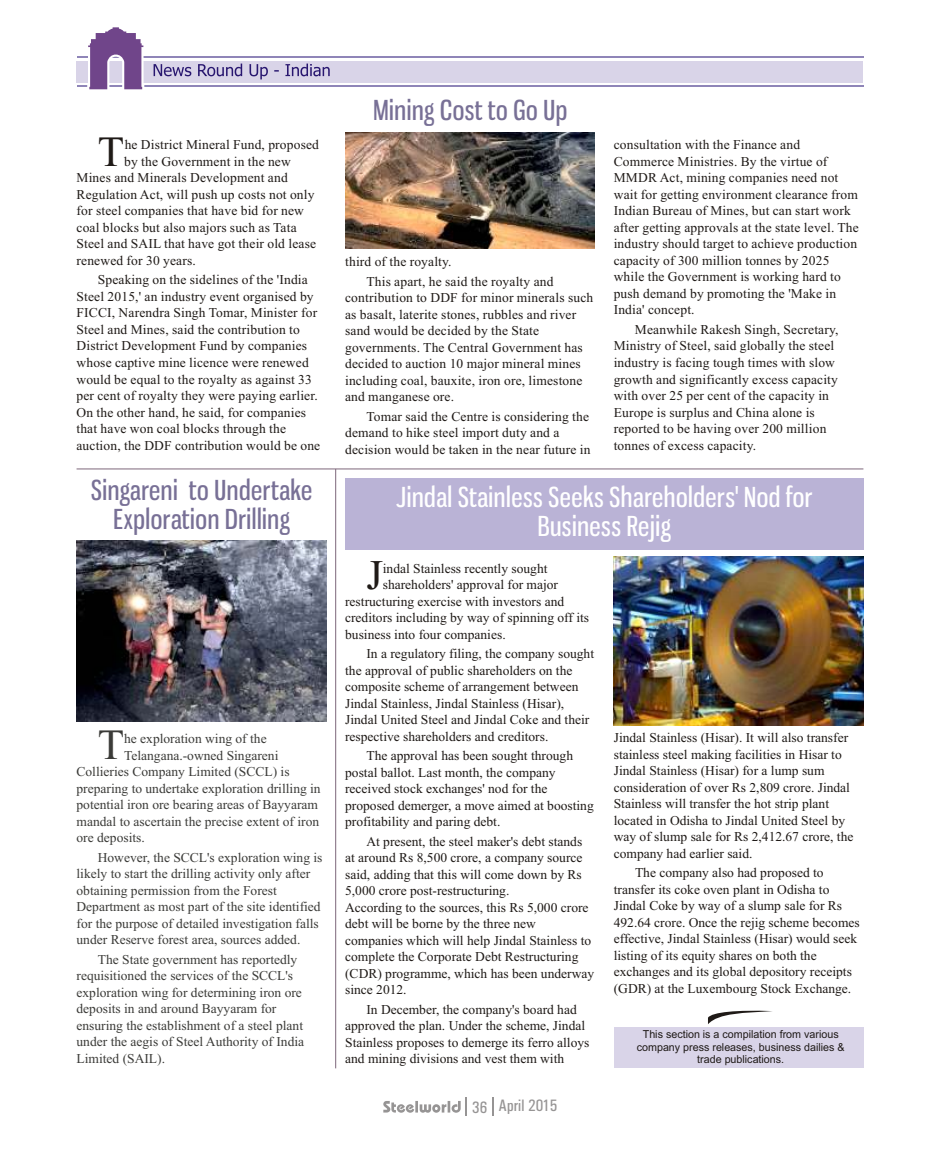
<style>
.page{position:relative;width:940px;height:1174px;background:#fff}
.page>*{position:absolute;margin:0;border:0;box-sizing:border-box;transform-origin:0 0}
.t1{font:43.05px "Times New Roman";color:#3b3b38}
.t2{font:43.05px "Times New Roman";color:#1f1a17}
.t3{font:42.15px "Times New Roman";color:#1f1a17}
.t4{font:27px/29.1px "Gnuolane Free";letter-spacing:.02em;color:#787096;text-align:center}
.t5{font:27px/29.1px "Gnuolane Free";letter-spacing:.02em;color:#fff;text-align:center}
.t6{font:16.65px "Univers Condensed";color:#969494}
.t7{font:13.5px/16.5px "Times New Roman";letter-spacing:.01em;color:#1f1a17}
.t8{font:13.5px/16.5px "Times New Roman";color:#3b3b38}
.t9{font:10.95px/12.3px "Arial";color:#1f1a17;text-align:center}
</style>
<div class="page">
<hr style="left:77px;top:85px;width:786px;height:2px;background:#8f85b8">
<hr style="left:77px;top:56px;width:786px;height:2px;background:#8f85b8">
<div style="left:77px;top:61px;width:786px;height:21px;background:#d9d4e8"></div>
<svg style="left:154px;top:64px;width:176px;height:15px"></svg>
<svg style="left:86px;top:27px;width:59px;height:63px"></svg>
<hr style="left:77px;top:468px;width:786px;height:1px;background:#7d667a">
<svg style="left:383px;top:1097px;width:84px;height:19px"></svg>
<svg style="left:492px;top:1097px;width:1px;height:19px"></svg>
<hr style="left:335px;top:469px;width:1px;height:599px;background:#7d667a">
<div style="left:345px;top:478px;width:518px;height:72px;background:#bab3d6"></div>
<img style="left:614px;top:556px;width:249px;height:169px">
<div style="left:614px;top:1027px;width:249px;height:41px;background:#d9d4e8"></div>
<svg style="left:708px;top:1010px;width:64px;height:14px"></svg>
<img style="left:77px;top:540px;width:249px;height:181px">
<img style="left:345px;top:133px;width:250px;height:115px">
<h1 class="t2" style="left:98px;top:136px;width:28px">T</h1>
<p class="t7" style="left:125px;top:138px;width:196px">he District Mineral Fund, proposed</p>
<p class="t7" style="left:76px;top:154px;width:241px;text-indent:48px">by the Government in the new Mines and Minerals Development and Regulation Act, will push up costs not only for steel companies that have bid for new coal blocks but also majors such as Tata Steel and SAIL that have got their old lease renewed for 30 years.</p>
<p class="t7" style="left:76px;top:273px;width:245px;text-indent:21px">Speaking on the sidelines of the 'India Steel 2015,' an industry event organised by FICCI, Narendra Singh Tomar, Minister for Steel and Mines, said the contribution to District Development Fund by companies whose captive mine licence were renewed would be equal to the royalty as against 33 per cent of royalty they were paying earlier.<br>On the other hand, he said, for companies that have won coal blocks through the auction, the DDF contribution would be one</p>
<h3 class="t4" style="left:91px;top:477px;width:223px">Singareni to Undertake<br>Exploration Drilling</h3>
<h1 class="t1" style="left:98px;top:729px;width:28px">T</h1>
<p class="t8" style="left:124px;top:731px;width:144px">he exploration wing of the</p>
<p class="t8" style="left:77px;top:748px;width:246px;text-indent:48px">Telangana.-owned Singareni Collieries Company Limited (SCCL) is preparing to undertake exploration drilling in potential iron ore bearing areas of Bayyaram mandal to ascertain the precise extent of iron ore deposits.</p>
<p class="t8" style="left:77px;top:850px;width:247px;text-indent:21px">However, the SCCL's exploration wing is likely to start the drilling activity only after obtaining permission from the Forest Department as most part of the site identified for the purpose of detailed investigation falls under Reserve forest area, sources added.</p>
<p class="t8" style="left:77px;top:952px;width:229px;text-indent:21px">The State government has reportedly requisitioned the services of the SCCL's exploration wing for determining iron ore deposits in and around Bayyaram for ensuring the establishment of a steel plant under the aegis of Steel Authority of India Limited (SAIL).</p>
<h3 class="t4" style="left:373px;top:98px;width:195px">Mining Cost to Go Up</h3>
<p class="t7" style="left:366px;top:253px;width:189px;line-height:19.5px;text-indent:-21px">third of the royalty.<br>This apart, he said the royalty and</p>
<p class="t7" style="left:345px;top:291px;width:250px">contribution to DDF for minor minerals such as basalt, laterite stones, rubbles and river sand would be decided by the State governments. The Central Government has decided to auction 10 major mineral mines including coal, bauxite, iron ore, limestone and manganese ore.</p>
<p class="t7" style="left:345px;top:409px;width:247px;text-indent:21px">Tomar said the Centre is considering the demand to hike steel import duty and a decision would be taken in the near future in</p>
<p class="t7" style="left:614px;top:138px;width:247px">consultation with the Finance and Commerce Ministries. By the virtue of MMDR Act, mining companies need not wait for getting environment clearance from Indian Bureau of Mines, but can start work after getting approvals at the state level. The industry should target to achieve production capacity of 300 million tonnes by 2025 while the Government is working hard to push demand by promoting the 'Make in India' concept.</p>
<p class="t7" style="left:613px;top:322px;width:226px;text-indent:21px">Meanwhile Rakesh Singh, Secretary, Ministry of Steel, said globally the steel industry is facing tough times with slow growth and significantly excess capacity with over 25 per cent of the capacity in Europe is surplus and China alone is reported to be having over 200 million tonnes of excess capacity.</p>
<h3 class="t5" style="left:396px;top:484px;width:418px">Jindal Stainless Seeks Shareholders' Nod for<br>Business Rejig</h3>
<p class="t7" style="left:383px;top:561px;width:166px">indal Stainless recently sought</p>
<h2 class="t3" style="left:366px;top:560px;width:18px">J</h2>
<p class="t7" style="left:345px;top:577px;width:245px;text-indent:38px">shareholders' approval for major restructuring exercise with investors and creditors including by way of spinning off its business into four companies.</p>
<p class="t7" style="left:345px;top:646px;width:250px;text-indent:21px">In a regulatory filing, the company sought the approval of public shareholders on the composite scheme of arrangement between Jindal Stainless, Jindal Stainless (Hisar), Jindal United Steel and Jindal Coke and their respective shareholders and creditors.</p>
<p class="t7" style="left:345px;top:748px;width:250px;text-indent:21px">The approval has been sought through postal ballot. Last month, the company received stock exchanges' nod for the proposed demerger, a move aimed at boosting profitability and paring debt.</p>
<p class="t7" style="left:345px;top:834px;width:250px;text-indent:21px">At present, the steel maker's debt stands at around Rs 8,500 crore, a company source said, adding that this will come down by Rs 5,000 crore post-restructuring.<br>According to the sources, this Rs 5,000 crore debt will be borne by the three new companies which will help Jindal Stainless to complete the Corporate Debt Restructuring (CDR) programme, which has been underway since 2012.</p>
<p class="t7" style="left:345px;top:1002px;width:246px;text-indent:21px">In December, the company's board had approved the plan. Under the scheme, Jindal Stainless proposes to demerge its ferro alloys and mining divisions and vest them with</p>
<p class="t7" style="left:614px;top:730px;width:241px">Jindal Stainless (Hisar). It will also transfer stainless steel making facilities in Hisar to Jindal Stainless (Hisar) for a lump sum consideration of over Rs 2,809 crore. Jindal Stainless will transfer the hot strip plant located in Odisha to Jindal United Steel by way of slump sale for Rs 2,412.67 crore, the company had earlier said.</p>
<p class="t7" style="left:614px;top:865px;width:247px;text-indent:21px">The company also had proposed to transfer its coke oven plant in Odisha to Jindal Coke by way of a slump sale for Rs 492.64 crore. Once the rejig scheme becomes effective, Jindal Stainless (Hisar) would seek listing of its equity shares on both the exchanges and its global depository receipts (GDR) at the Luxembourg Stock Exchange.</p>
<p class="t9" style="left:637px;top:1029px;width:209px">This section is a compilation from various company press releases, business dailies &amp; trade publications.</p>
<p class="t6" style="left:472px;top:1099px;width:87px">36 April 2015</p>
</div>
